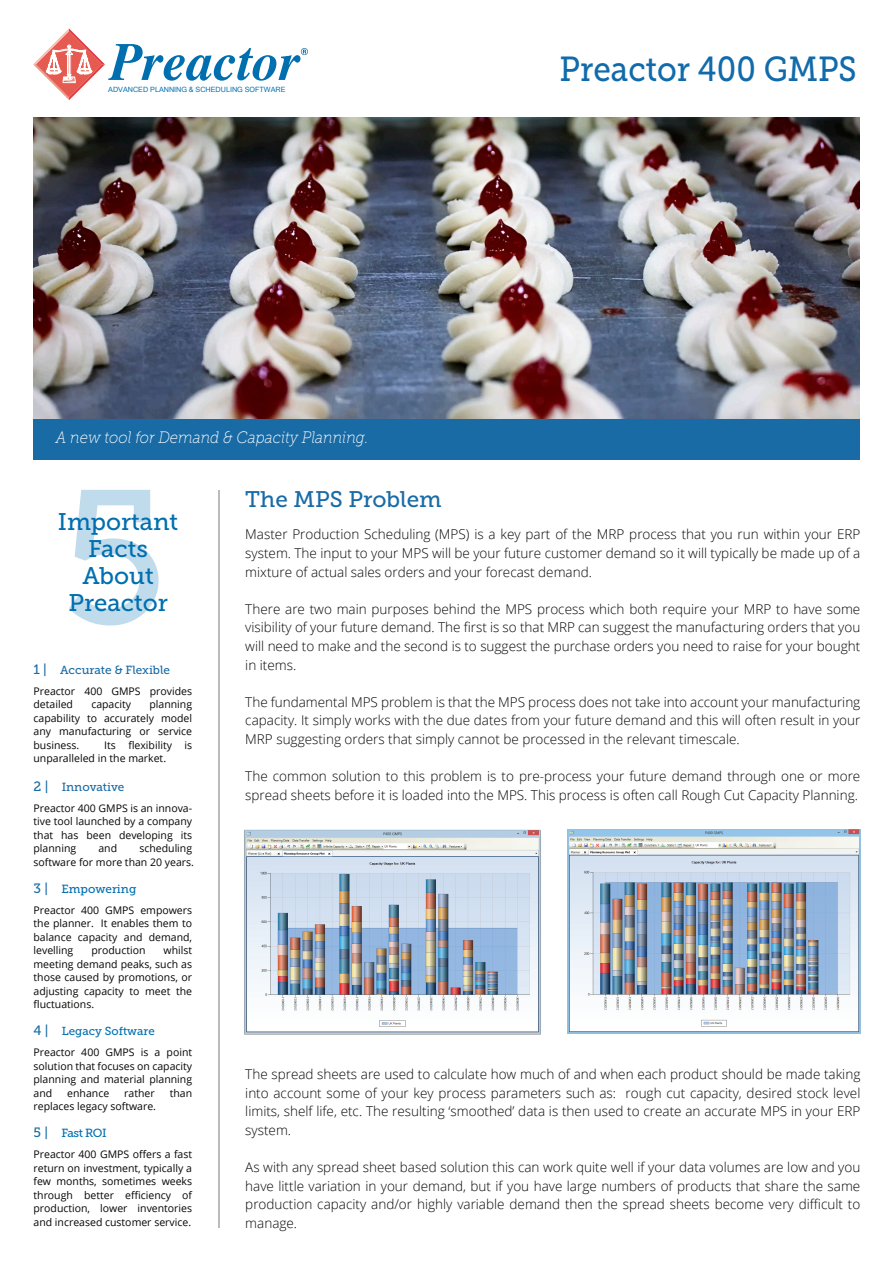
<style>
.page{position:relative;width:893px;height:1263px;background:#fff}
.page>*{position:absolute;margin:0;border:0;box-sizing:border-box;transform-origin:0 0}
.t1{font:189px "Museo Slab 500";color:#006faf}
.t2{font:34.65px "Museo Slab 500";color:#116bab;scale:.91 1}
.t3{font:24px/27px "Museo Slab 500";color:#006faf;text-align:center}
.t4{font:22.5px "Museo Slab 500";color:#196ba6}
.t5{font:italic 16.5px "Museo Slab 100";color:#fff;scale:.91 1}
.t6{font:300 13.5px/18.6px "Open Sans";color:#050504;text-align:justify}
.t7{font:11.85px "Museo Slab 500";color:#196ba6}
.t8{font:11.85px "Museo Slab 500";letter-spacing:-.005em;color:#006faf}
.t9{font:11.55px "Museo Slab 500";color:#006faf}
.t10{font:10.5px/13.5px "Open Sans";color:#050504;text-align:justify}
.t11{font:7.2px "Microsoft Sans Serif";letter-spacing:-.005em;color:#0070af}
.s1{font-size:13.5px}
.s2{font-size:13.2px}
.s3{font-size:13.5px;color:#196ba6}
.s4{font-size:13.2px;color:#196ba6}
</style>
<div class="page">
<svg style="left:33px;top:28px;width:275px;height:72px"></svg>
<img style="left:33px;top:117px;width:827px;height:302px">
<img style="left:244px;top:829px;width:297px;height:206px">
<img style="left:567px;top:829px;width:293px;height:204px">
<div style="left:33px;top:419px;width:827px;height:41px;background:#196ba6"></div>
<p class="t11" style="left:108px;top:85px;width:179px">ADVANCED PLANNING &amp; SCHEDULING SOFTWARE</p>
<p class="t5" style="left:56px;top:429px;width:345px">A new tool for Demand &amp; Capacity Planning.</p>
<h2 class="t2" style="left:560px;top:50px;width:328px">Preactor 400 GMPS</h2>
<h1 class="t1" style="left:61px;top:453px;width:108px">5</h1>
<h3 class="t3" style="left:58px;top:509px;width:122px">Important<br>Facts<br>About<br>Preactor</h3>
<p class="t7" style="left:34px;top:663px;width:138px"><span class="s1">1</span> <span class="s2">|</span> Accurate &amp; Flexible</p>
<p class="t10" style="left:34px;top:684px;width:160px">Preactor 400 GMPS provides detailed</p>
<p class="t10" style="left:34px;top:697px;width:160px;text-indent:116px">planning capability to accurately model any manufacturing or service business.</p>
<p class="t10" style="left:91px;top:697px;width:41px">capacity</p>
<p class="t10" style="left:34px;top:738px;width:160px;text-indent:71px">Its flexibility is unparalleled in the market.</p>
<p class="t7" style="left:34px;top:780px;width:92px"><span class="s1">2</span> <span class="s2">|</span> Innovative</p>
<p class="t10" style="left:34px;top:801px;width:160px">Preactor 400 GMPS is an innova&shy;tive tool launched by a company that has been developing its planning</p>
<p class="t10" style="left:34px;top:842px;width:162px;text-align:right">scheduling<br>software for more than 20 years.</p>
<p class="t8" style="left:34px;top:882px;width:104px"><span class="s3">3</span> <span class="s4">|</span> Empowering</p>
<p class="t10" style="left:34px;top:903px;width:160px">Preactor 400 GMPS empowers the planner. It enables them to balance capacity and demand, levelling</p>
<p class="t10" style="left:98px;top:842px;width:20px">and</p>
<p class="t10" style="left:34px;top:943px;width:160px;text-indent:130px">whilst meeting demand peaks, such as those caused by promotions, or adjusting capacity to meet the fluctuations.</p>
<p class="t9" style="left:34px;top:1025px;width:123px"><span class="s3">4</span> <span class="s4">|</span> Legacy Software</p>
<p class="t10" style="left:34px;top:1045px;width:160px">Preactor 400 GMPS is a point solution that focuses on capacity planning and material planning and</p>
<p class="t10" style="left:91px;top:943px;width:56px">production</p>
<p class="t10" style="left:67px;top:1086px;width:43px">enhance</p>
<p class="t10" style="left:124px;top:1086px;width:32px">rather</p>
<p class="t10" style="left:170px;top:1086px;width:24px">than</p>
<p class="t10" style="left:34px;top:1099px;width:124px">replaces legacy software.</p>
<p class="t8" style="left:34px;top:1126px;width:75px"><span class="s3">5</span> <span class="s4">|</span> Fast ROI</p>
<p class="t10" style="left:34px;top:1147px;width:160px">Preactor 400 GMPS offers a fast return on investment, typically a few months, sometimes weeks through better efficiency of production, lower inventories and increased customer service.</p>
<h3 class="t4" style="left:245px;top:487px;width:198px">The MPS Problem</h3>
<p class="t6" style="left:245px;top:525px;width:617px">Master Production Scheduling (MPS) is a key part of the MRP process that you run within your ERP system. The input to your MPS will be your future customer demand so it will typically be made up of a mixture of actual sales orders and your forecast demand.</p>
<p class="t6" style="left:245px;top:599px;width:617px">There are two main purposes behind the MPS process which both require your MRP to have some visibility of your future demand. The first is so that MRP can suggest the manufacturing orders that you will need to make and the second is to suggest the purchase orders you need to raise for your bought in items.</p>
<p class="t6" style="left:245px;top:692px;width:617px">The fundamental MPS problem is that the MPS process does not take into account your manufacturing capacity. It simply works with the due dates from your future demand and this will often result in your MRP suggesting orders that simply cannot be processed in the relevant timescale.</p>
<p class="t6" style="left:245px;top:767px;width:617px">The common solution to this problem is to pre-process your future demand through one or more spread sheets before it is loaded into the MPS. This process is often call Rough Cut Capacity Planning.</p>
<p class="t6" style="left:245px;top:1064px;width:617px">The spread sheets are used to calculate how much of and when each product should be made taking into account some of your key process parameters such as: rough cut capacity, desired stock level limits, shelf life, etc. The resulting ‘smoothed’ data is then used to create an accurate MPS in your ERP system.</p>
<p class="t6" style="left:245px;top:1157px;width:617px">As with any spread sheet based solution this can work quite well if your data volumes are low and you have little variation in your demand, but if you have large numbers of products that share the same production capacity and/or highly variable demand then the spread sheets become very difficult to manage.</p>
</div>
